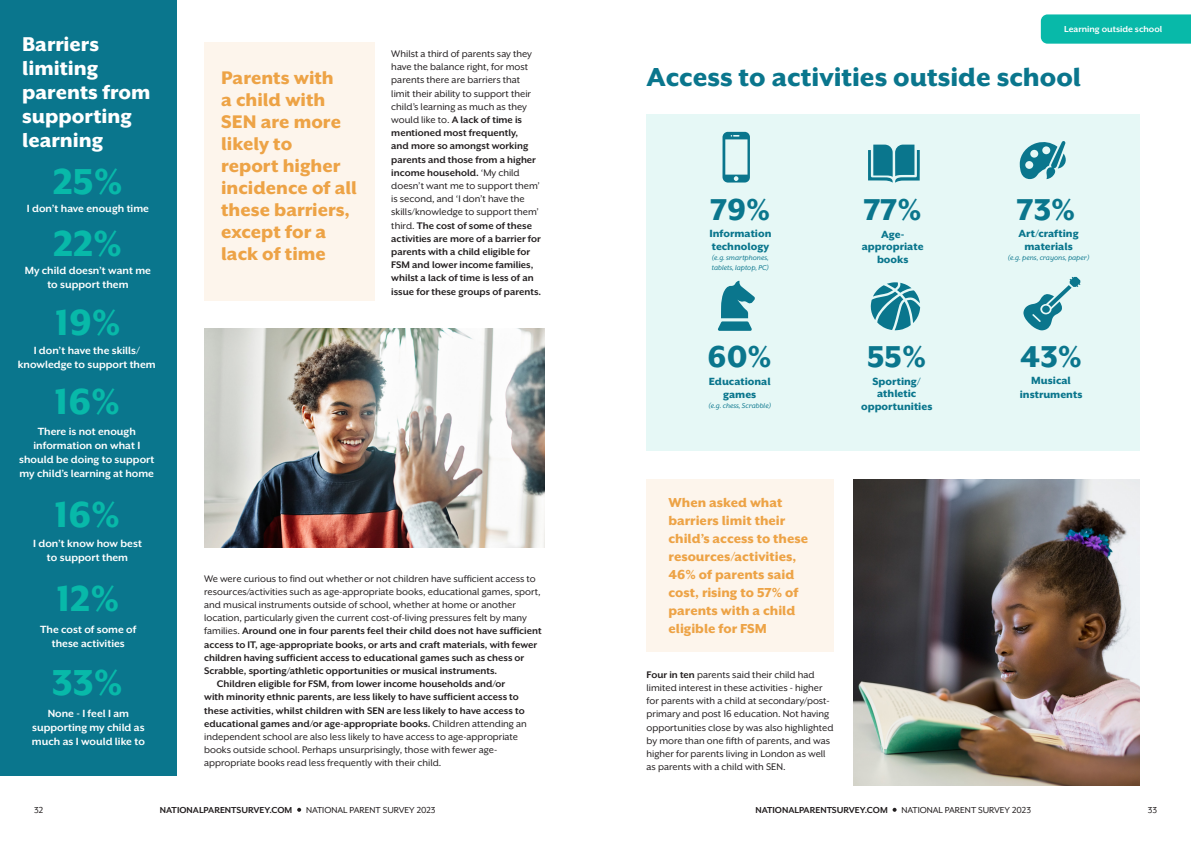
<style>
.page{position:relative;width:1191px;height:842px;background:#fff}
.page>*{position:absolute;margin:0;border:0;box-sizing:border-box;transform-origin:0 0}
.t1{font:800 41.6px "Mr Eaves XL San OT";color:#08b9a9}
.t2{font:800 34.7px "Mr Eaves XL San OT";color:#0a768d}
.t3{font:800 30px "Mr Eaves XL San OT";color:#0a768d}
.t4{font:800 23px/24px "Mr Eaves XL San OT";color:#fff}
.t5{font:800 21px/22px "Mr Eaves XL San OT";color:#eda346}
.t6{font:800 15px/18px "Mr Eaves XL San OT";color:#eda346}
.t7{font:700 12px/14px "Mr Eaves XL San OT";color:#fff;text-align:center}
.t8{font:800 12px/12.9px "Mr Eaves XL San OT";color:#0a768d;text-align:center}
.t9{font:700 11px/13.2px "Mr Eaves XL San OT";color:#231f20}
.t10{font:11px/13.2px "Mr Eaves XL San OT";color:#231f20}
.t11{font:10px "Mr Eaves XL San OT";color:#231f20}
.t12{font:700 10px "Mr Eaves XL San OT";color:#231f20}
.t13{font:700 10px "Mr Eaves XL San OT";color:#fff}
.t14{font:italic 8px/10.3px "Mr Eaves XL San OT";color:#0a768d}
.s1{font-weight:400}
.s2{font-weight:700}
</style>
<div class="page">
<svg style="left:297px;top:808px;width:4px;height:4px"></svg>
<svg style="left:892px;top:808px;width:4px;height:4px"></svg>
<div style="left:204px;top:43px;width:170px;height:258px;background:#fdf5ec"></div>
<div style="left:0;top:0;width:177px;height:775px;background:#0a768d"></div>
<img style="left:204px;top:329px;width:340px;height:218px">
<div style="left:646px;top:114px;width:494px;height:337px;background:#e6f8f6"></div>
<svg style="left:722px;top:132px;width:28px;height:51px"></svg>
<svg style="left:868px;top:145px;width:51px;height:38px"></svg>
<svg style="left:1019px;top:141px;width:47px;height:38px"></svg>
<svg style="left:718px;top:281px;width:37px;height:50px"></svg>
<svg style="left:870px;top:282px;width:50px;height:48px"></svg>
<svg style="left:1023px;top:294px;width:39px;height:36px"></svg>
<svg style="left:1048px;top:285px;width:23px;height:22px"></svg>
<svg style="left:1069px;top:276px;width:11px;height:11px"></svg>
<div style="left:1042px;top:306px;width:7px;height:7px;background:#0a768d;border-radius:50%"></div>
<div style="left:646px;top:479px;width:187px;height:173px;background:#fdf5ec"></div>
<img style="left:854px;top:479px;width:286px;height:306px">
<svg style="left:1040px;top:14px;width:151px;height:30px;background:#10bbac"></svg>
<p class="t4" style="left:22px;top:32px;width:130px">Barriers limiting parents from supporting learning</p>
<p class="t1" style="left:53px;top:161px;width:71px">25%</p>
<p class="t1" style="left:53px;top:223px;width:70px">22%</p>
<p class="t7" style="left:27px;top:201px;width:124px">I don’t have enough time</p>
<p class="t7" style="left:25px;top:263px;width:128px">My child doesn’t want me to support them</p>
<p class="t1" style="left:55px;top:302px;width:67px">19%</p>
<p class="t7" style="left:18px;top:344px;width:139px">I don’t have the skills/ knowledge to support them</p>
<p class="t1" style="left:54px;top:381px;width:67px">16%</p>
<p class="t7" style="left:19px;top:424px;width:137px">There is not enough information on what I should be doing to support my child’s learning at home</p>
<p class="t1" style="left:54px;top:494px;width:67px">16%</p>
<p class="t7" style="left:33px;top:536px;width:110px">I don’t know how best to support them</p>
<p class="t1" style="left:57px;top:577px;width:64px">12%</p>
<p class="t7" style="left:40px;top:623px;width:98px">The cost of some of these activities</p>
<p class="t1" style="left:52px;top:662px;width:72px">33%</p>
<p class="t7" style="left:32px;top:707px;width:114px">None - I feel I am supporting my child as much as I would like to</p>
<p class="t5" style="left:221px;top:67px;width:137px">Parents with<br>a child with<br>SEN are more likely to<br>report higher incidence of all these barriers, except for a lack of time</p>
<p class="t9" style="left:391px;top:47px;width:151px"><span class="s1">Whilst a third of parents say they have the balance right, for most parents there are barriers that limit their ability to support their child’s learning as much as they would like to.</span> A lack of time is mentioned most frequently,<br>and more so amongst working parents and those from a higher income household. <span class="s1">‘My child doesn’t want me to support them’ is second, and ‘I don’t have the skills/knowledge to support them’ third.</span> The cost of some of these activities are more of a barrier for parents with a child eligible for<br>FSM and lower income families, whilst a lack of time is less of an issue for these groups of parents.</p>
<p class="t10" style="left:204px;top:572px;width:339px">We were curious to find out whether or not children have sufficient access to resources/activities such as age-appropriate books, educational games, sport, and musical instruments outside of school, whether at home or another location, particularly given the current cost-of-living pressures felt by many families. <span class="s2">Around one in four parents feel their child does not have sufficient access to IT, age-appropriate books, or arts and craft materials, with fewer children having sufficient access to educational games such as chess or Scrabble, sporting/athletic opportunities or musical instruments.</span></p>
<p class="t9" style="left:204px;top:677px;width:324px;text-indent:13px">Children eligible for FSM, from lower income households and/or with minority ethnic parents, are less likely to have sufficient access to these activities, whilst children with SEN are less likely to have access to educational games and/or age-appropriate books. <span class="s1">Children attending an independent school are also less likely to have access to age-appropriate books outside school. Perhaps unsurprisingly, those with fewer age&shy;appropriate books read less frequently with their child.</span></p>
<p class="t13" style="left:1064px;top:24px;width:100px">Learning outside school</p>
<p class="t3" style="left:646px;top:62px;width:436px">Access to activities outside school</p>
<p class="t2" style="left:710px;top:192px;width:61px">79%</p>
<p class="t2" style="left:864px;top:192px;width:59px">77%</p>
<p class="t2" style="left:1017px;top:192px;width:60px">73%</p>
<p class="t8" style="left:709px;top:227px;width:64px;text-align:left">Information technology</p>
<p class="t14" style="left:712px;top:253px;width:59px">(e.g. smartphones, tablets, laptop, PC)</p>
<p class="t8" style="left:861px;top:227px;width:63px">Age&shy;appropriate books</p>
<p class="t8" style="left:1018px;top:227px;width:62px">Art/crafting materials</p>
<p class="t14" style="left:1007px;top:253px;width:83px">(e.g. pens, crayons, paper)</p>
<p class="t2" style="left:707px;top:340px;width:66px">60%</p>
<p class="t2" style="left:867px;top:339px;width:60px">55%</p>
<p class="t2" style="left:1020px;top:339px;width:63px">43%</p>
<p class="t8" style="left:708px;top:375px;width:63px">Educational games</p>
<p class="t14" style="left:708px;top:400px;width:64px">(e.g. chess, Scrabble)</p>
<p class="t8" style="left:861px;top:375px;width:73px">Sporting/ athletic opportunities</p>
<p class="t8" style="left:1019px;top:374px;width:64px;line-height:13.7px">Musical instruments</p>
<p class="t6" style="left:668px;top:493px;width:141px">When asked what barriers limit their child’s access to these resources/activities,<br>46% of parents said cost, rising to 57% of parents with a child eligible for FSM</p>
<p class="t10" style="left:646px;top:668px;width:188px"><span class="s2">Four in ten</span> parents said their child had limited interest in these activities - higher for parents with a child at secondary/post&shy;primary and post 16 education. Not having opportunities close by was also highlighted by more than one fifth of parents, and was higher for parents living in London as well as parents with a child with SEN.</p>
<p class="t11" style="left:34px;top:805px;width:11px">32</p>
<p class="t12" style="left:160px;top:805px;width:134px">NATIONALPARENTSURVEY.COM</p>
<p class="t11" style="left:306px;top:805px;width:131px">NATIONAL PARENT SURVEY 2023</p>
<p class="t12" style="left:755px;top:805px;width:134px">NATIONALPARENTSURVEY.COM</p>
<p class="t11" style="left:901px;top:805px;width:131px">NATIONAL PARENT SURVEY 2023</p>
<p class="t11" style="left:1147px;top:805px;width:11px">33</p>
</div>
